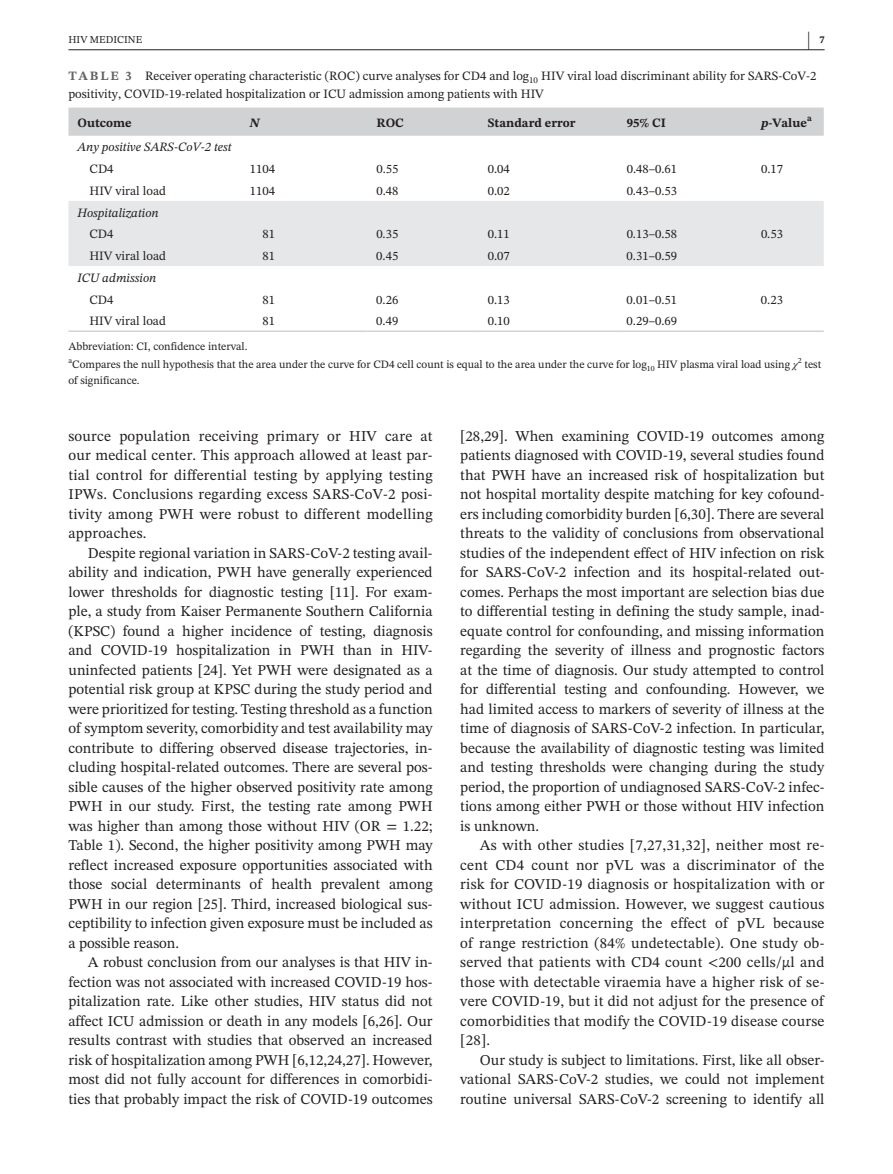
<style>
.page{position:relative;width:893px;height:1174px;background:#fff}
.page>*{position:absolute;margin:0;border:0;box-sizing:border-box;transform-origin:0 0}
.t1{font:700 21px "STIX Two Text";color:#231f20;scale:.42 1}
.t2{font:15px/19.5px "STIX Two Text";color:#231f20;text-align:justify}
.t3{font:12.75px/18px "STIX Two Text";color:#231f20}
.t4{font:italic 12.75px "STIX Two Text";color:#231f20}
.t5{font:700 12.75px "STIX Two Text";color:#231f20}
.t6{font:italic 700 12.75px "STIX Two Text";color:#231f20}
.t7{font:11.25px "STIX Two Text";color:#231f20}
.t8{font:10.5px "STIX Two Text";color:#231f20}
.t9{font:700 10.5px "STIX Two Text";color:#231f20}
.t10{font:7.8px "STIX Two Text";color:#231f20}
.s1{font-weight:700;color:#636366}
.s2{font-style:italic}
.s3{font-family:"STIX";font-style:italic}
</style>
<div class="page">
<hr style="left:68px;top:49px;width:756px;height:1px;background:#231f20">
<div style="left:68px;top:108px;width:756px;height:28px;background:#d1d2d4"></div>
<div style="left:68px;top:201px;width:756px;height:65px;background:#e6e7e9"></div>
<hr style="left:68px;top:330px;width:173px;height:2px;background:#d1d2d4">
<hr style="left:241px;top:330px;width:126px;height:2px;background:#d1d2d4">
<hr style="left:367px;top:330px;width:112px;height:2px;background:#d1d2d4">
<hr style="left:479px;top:330px;width:139px;height:2px;background:#d1d2d4">
<hr style="left:618px;top:330px;width:134px;height:2px;background:#d1d2d4">
<hr style="left:752px;top:330px;width:72px;height:2px;background:#d1d2d4">
<h1 class="t1" style="left:807px;top:24px;width:8px">|</h1>
<p class="t8" style="left:68px;top:32px;width:75px">HIV MEDICINE</p>
<p class="t9" style="left:819px;top:32px;width:7px">7</p>
<p class="t3" style="left:68px;top:66px;width:749px"><span class="s1">TABLE 3</span> Receiver operating characteristic (ROC) curve analyses for CD4 and log<sub>10</sub> HIV viral load discriminant ability for SARS-CoV-2 positivity, COVID-19-related hospitalization or ICU admission among patients with HIV</p>
<p class="t5" style="left:77px;top:113px;width:56px">Outcome</p>
<p class="t6" style="left:250px;top:113px;width:11px">N</p>
<p class="t5" style="left:376px;top:113px;width:29px">ROC</p>
<p class="t5" style="left:488px;top:113px;width:89px">Standard error</p>
<p class="t5" style="left:627px;top:113px;width:41px">95% CI</p>
<p class="t5" style="left:761px;top:113px;width:52px"><span class="s2">p</span>-Value<sup>a</sup></p>
<p class="t4" style="left:77px;top:138px;width:156px">Any positive SARS-CoV-2 test</p>
<p class="t3" style="left:89px;top:160px;width:26px">CD4</p>
<p class="t3" style="left:250px;top:160px;width:27px">1104</p>
<p class="t3" style="left:376px;top:160px;width:24px">0.55</p>
<p class="t3" style="left:488px;top:160px;width:24px">0.04</p>
<p class="t3" style="left:627px;top:160px;width:52px">0.48–0.61</p>
<p class="t3" style="left:761px;top:160px;width:24px">0.17</p>
<p class="t3" style="left:89px;top:182px;width:78px">HIV viral load</p>
<p class="t3" style="left:250px;top:182px;width:27px">1104</p>
<p class="t3" style="left:376px;top:182px;width:24px">0.48</p>
<p class="t3" style="left:488px;top:182px;width:24px">0.02</p>
<p class="t3" style="left:627px;top:182px;width:52px">0.43–0.53</p>
<p class="t4" style="left:77px;top:203px;width:83px">Hospitalization</p>
<p class="t3" style="left:89px;top:225px;width:26px">CD4</p>
<p class="t3" style="left:262px;top:225px;width:14px">81</p>
<p class="t3" style="left:376px;top:225px;width:24px">0.35</p>
<p class="t3" style="left:488px;top:225px;width:24px">0.11</p>
<p class="t3" style="left:627px;top:225px;width:52px">0.13–0.58</p>
<p class="t3" style="left:761px;top:225px;width:24px">0.53</p>
<p class="t3" style="left:89px;top:247px;width:78px">HIV viral load</p>
<p class="t3" style="left:262px;top:247px;width:14px">81</p>
<p class="t3" style="left:376px;top:247px;width:24px">0.45</p>
<p class="t3" style="left:488px;top:247px;width:24px">0.07</p>
<p class="t3" style="left:627px;top:247px;width:52px">0.31–0.59</p>
<p class="t4" style="left:77px;top:268px;width:80px">ICU admission</p>
<p class="t3" style="left:89px;top:290px;width:26px">CD4</p>
<p class="t3" style="left:262px;top:290px;width:14px">81</p>
<p class="t3" style="left:376px;top:290px;width:24px">0.26</p>
<p class="t3" style="left:488px;top:290px;width:24px">0.13</p>
<p class="t3" style="left:627px;top:290px;width:52px">0.01–0.51</p>
<p class="t3" style="left:761px;top:290px;width:24px">0.23</p>
<p class="t3" style="left:89px;top:312px;width:78px">HIV viral load</p>
<p class="t3" style="left:262px;top:312px;width:14px">81</p>
<p class="t3" style="left:376px;top:312px;width:24px">0.49</p>
<p class="t3" style="left:488px;top:312px;width:24px">0.10</p>
<p class="t3" style="left:627px;top:312px;width:52px">0.29–0.69</p>
<p class="t7" style="left:68px;top:338px;width:181px">Abbreviation: CI, confidence interval.</p>
<p class="t10" style="left:68px;top:355px;width:5px">a</p>
<p class="t7" style="left:72px;top:356px;width:727px">Compares the null hypothesis that the area under the curve for CD4 cell count is equal to the area under the curve for log<sub>10</sub> HIV plasma viral load using <span class="s3">χ</span></p>
<p class="t10" style="left:798px;top:355px;width:5px">2</p>
<p class="t7" style="left:804px;top:356px;width:18px">test</p>
<p class="t7" style="left:68px;top:372px;width:73px">of significance.</p>
<p class="t2" style="left:68px;top:426px;width:366px">source population receiving primary or HIV care at our medical center. This approach allowed at least par&shy;tial control for differential testing by applying testing IPWs. Conclusions regarding excess SARS-CoV-2 posi&shy;tivity among PWH were robust to different modelling approaches.</p>
<p class="t2" style="left:68px;top:543px;width:366px;text-indent:20px">Despite regional variation in SARS-CoV-2 testing avail&shy;ability and indication, PWH have generally experienced lower thresholds for diagnostic testing [11]. For exam&shy;ple, a study from Kaiser Permanente Southern California (KPSC) found a higher incidence of testing, diagnosis and COVID-19 hospitalization in PWH than in HIV&shy;uninfected patients [24]. Yet PWH were designated as a potential risk group at KPSC during the study period and were prioritized for testing. Testing threshold as a function of symptom severity, comorbidity and test availability may contribute to differing observed disease trajectories, in&shy;cluding hospital-related outcomes. There are several pos&shy;sible causes of the higher observed positivity rate among PWH in our study. First, the testing rate among PWH was higher than among those without HIV (OR = 1.22; Table 1). Second, the higher positivity among PWH may reflect increased exposure opportunities associated with those social determinants of health prevalent among PWH in our region [25]. Third, increased biological sus&shy;ceptibility to infection given exposure must be included as a possible reason.</p>
<p class="t2" style="left:68px;top:952px;width:366px;text-indent:20px">A robust conclusion from our analyses is that HIV in&shy;fection was not associated with increased COVID-19 hos&shy;pitalization rate. Like other studies, HIV status did not affect ICU admission or death in any models [6,26]. Our results contrast with studies that observed an increased risk of hospitalization among PWH [6,12,24,27]. However, most did not fully account for differences in comorbidi&shy;ties that probably impact the risk of COVID-19 outcomes</p>
<p class="t2" style="left:460px;top:426px;width:366px">[28,29]. When examining COVID-19 outcomes among patients diagnosed with COVID-19, several studies found that PWH have an increased risk of hospitalization but not hospital mortality despite matching for key cofound&shy;ers including comorbidity burden [6,30]. There are several threats to the validity of conclusions from observational studies of the independent effect of HIV infection on risk for SARS-CoV-2 infection and its hospital-related out&shy;comes. Perhaps the most important are selection bias due to differential testing in defining the study sample, inad&shy;equate control for confounding, and missing information regarding the severity of illness and prognostic factors at the time of diagnosis. Our study attempted to control for differential testing and confounding. However, we had limited access to markers of severity of illness at the time of diagnosis of SARS-CoV-2 infection. In particular, because the availability of diagnostic testing was limited and testing thresholds were changing during the study period, the proportion of undiagnosed SARS-CoV-2 infec&shy;tions among either PWH or those without HIV infection is unknown.</p>
<p class="t2" style="left:460px;top:835px;width:366px;text-indent:20px">As with other studies [7,27,31,32], neither most re&shy;cent CD4 count nor pVL was a discriminator of the risk for COVID-19 diagnosis or hospitalization with or without ICU admission. However, we suggest cautious interpretation concerning the effect of pVL because of range restriction (84% undetectable). One study ob&shy;served that patients with CD4 count &lt;200 cells/µl and those with detectable viraemia have a higher risk of se&shy;vere COVID-19, but it did not adjust for the presence of comorbidities that modify the COVID-19 disease course [28].</p>
<p class="t2" style="left:460px;top:1050px;width:366px;text-indent:19px">Our study is subject to limitations. First, like all obser&shy;vational SARS-CoV-2 studies, we could not implement routine universal SARS-CoV-2 screening to identify all</p>
</div>
